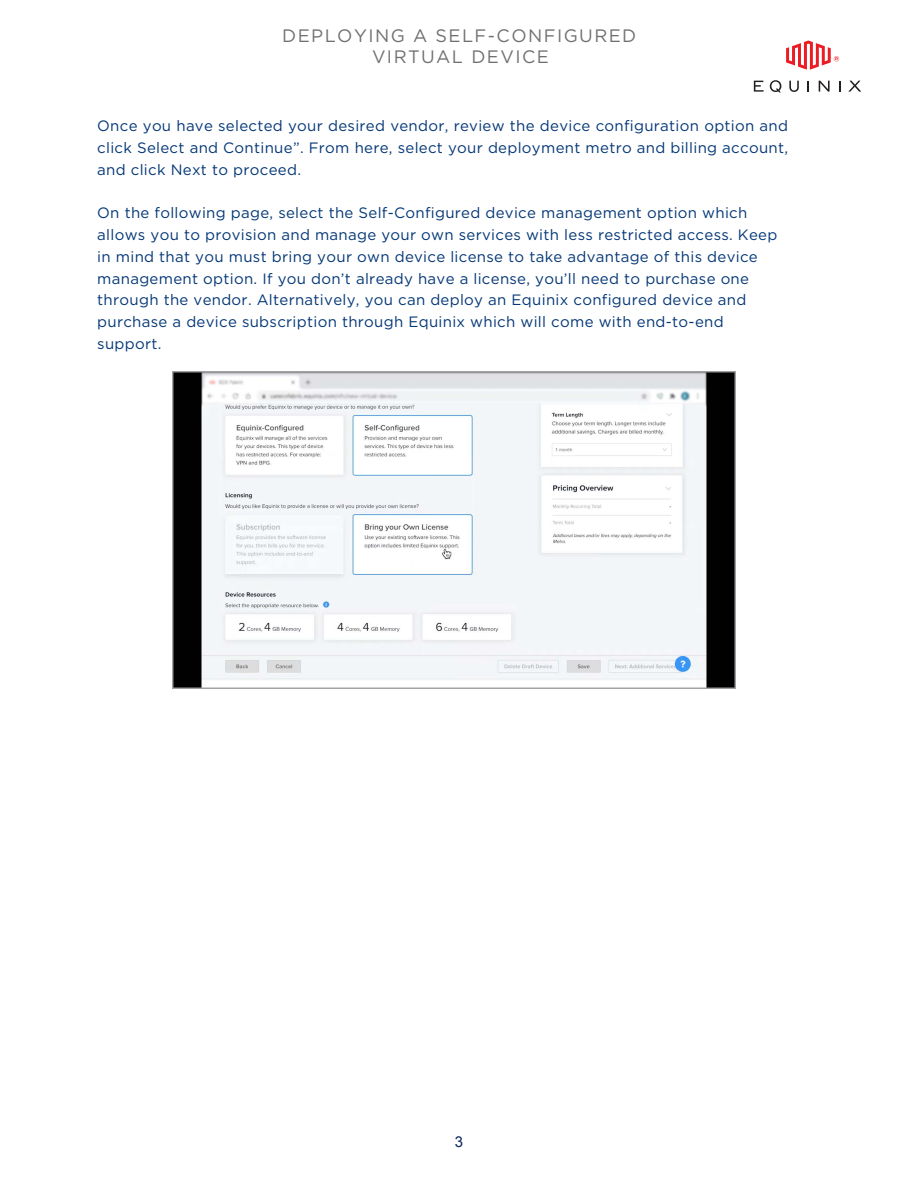
<style>
.page{position:relative;width:918px;height:1188px;background:#fff}
.page>*{position:absolute;margin:0;border:0;box-sizing:border-box;transform-origin:0 0}
.t1{font:18px/21.6px "Gotham";letter-spacing:.08em;color:#707073;text-align:center}
.t2{font:15px/21.8px "Gotham";letter-spacing:.02em;color:#043776;text-align:justify}
.t3{font:15px "Arial";color:#082661}
</style>
<div class="page">
<svg style="left:754px;top:81px;width:10px;height:11px"></svg>
<svg style="left:789px;top:81px;width:10px;height:11px"></svg>
<svg style="left:819px;top:81px;width:11px;height:11px"></svg>
<svg style="left:839px;top:81px;width:2px;height:11px"></svg>
<svg style="left:848px;top:81px;width:13px;height:11px"></svg>
<svg style="left:770px;top:80px;width:11px;height:12px"></svg>
<svg style="left:786px;top:41px;width:53px;height:29px"></svg>
<img style="left:173px;top:372px;width:563px;height:317px">
<p class="t1" style="left:282px;top:24px;width:356px">DEPLOYING A SELF-CONFIGURED<br>VIRTUAL DEVICE</p>
<p class="t2" style="left:97px;top:115px;width:692px">Once you have selected your desired vendor, review the device configuration option and click Select and Continue”. From here, select your deployment metro and billing account, and click Next to proceed.</p>
<p class="t2" style="left:97px;top:202px;width:682px;text-align:left">On the following page, select the Self-Configured device management option which allows you to provision and manage your own services with less restricted access. Keep in mind that you must bring your own device license to take advantage of this device management option. If you don’t already have a license, you’ll need to purchase one through the vendor. Alternatively, you can deploy an Equinix configured device and purchase a device subscription through Equinix which will come with end-to-end support.</p>
<p class="t3" style="left:455px;top:1132px;width:10px">3</p>
</div>
